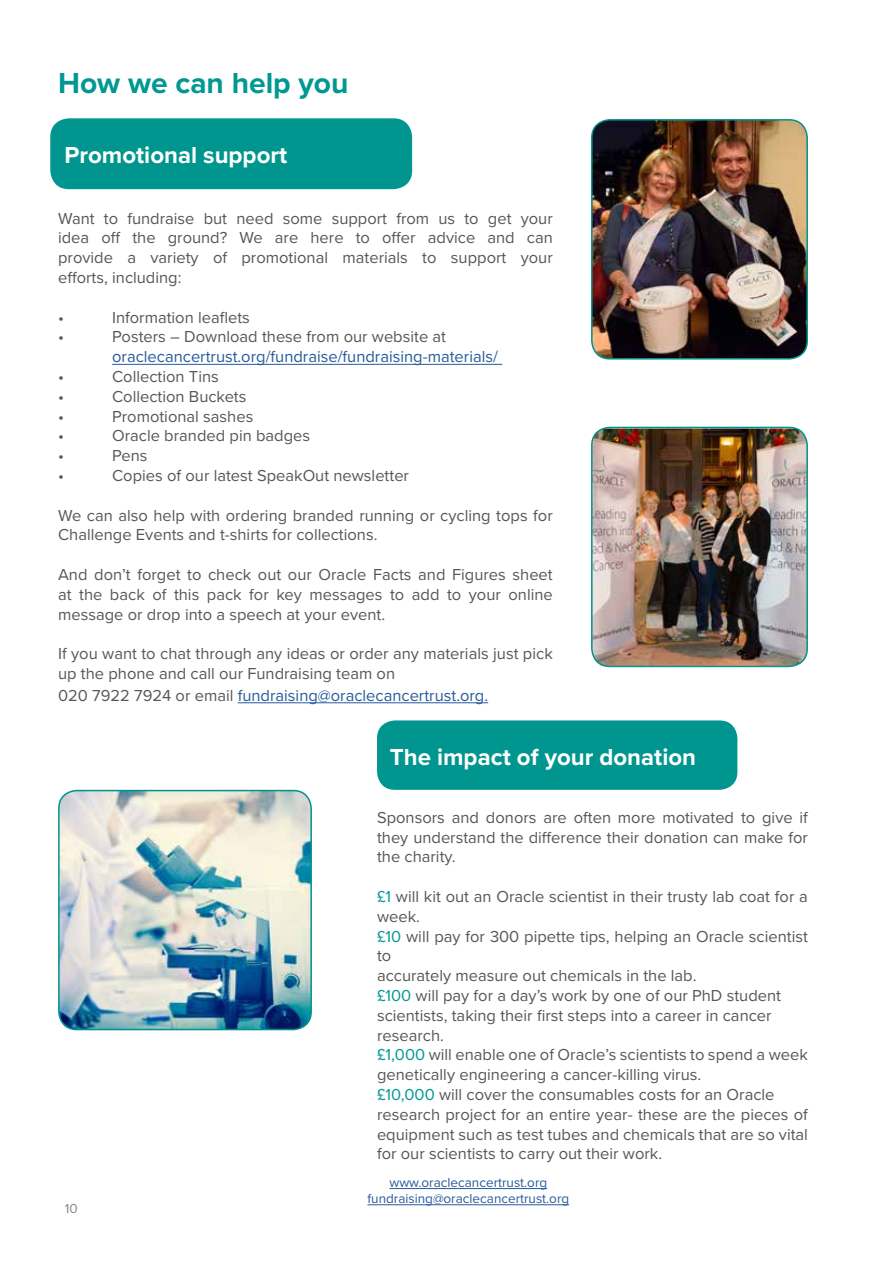
<style>
.page{position:relative;width:893px;height:1263px;background:#fff}
.page>*{position:absolute;margin:0;border:0;box-sizing:border-box;transform-origin:0 0}
.t1{font:700 30px "Proxima Nova";color:#009892}
.t2{font:700 24px "Proxima Nova";color:#fff}
.t3{font:16.5px/19.8px "Proxima Nova";color:#575756;text-align:justify}
.t4{font:16.5px "Proxima Nova";color:#275b9b}
.t5{font:13.5px/16.2px "Proxima Nova";color:#275b9b;text-align:center}
.t6{font:13.5px "Proxima Nova";color:#878787}
.s1{color:#575756}
.s2{color:#009892}
</style>
<div class="page">
<hr style="left:389px;top:1188px;width:158px;height:1px;background:#275b9b">
<hr style="left:367px;top:1204px;width:202px;height:1px;background:#275b9b">
<hr style="left:112px;top:364px;width:390px;height:1px;background:#275b9b">
<hr style="left:238px;top:702px;width:250px;height:1px;background:#275b9b">
<img style="left:59px;top:790px;width:252px;height:239px">
<div style="left:58px;top:790px;width:254px;height:240px;border:2px solid #00928c;border-radius:18px"></div>
<img style="left:592px;top:120px;width:215px;height:237px">
<div style="left:591px;top:119px;width:217px;height:241px;border:2px solid #00928c;border-radius:18px"></div>
<img style="left:592px;top:428px;width:215px;height:238px">
<div style="left:591px;top:427px;width:217px;height:240px;border:2px solid #00928c;border-radius:18px"></div>
<div style="left:51px;top:119px;width:360px;height:69px;background:#00968f;border-radius:18px"></div>
<div style="left:50px;top:118px;width:362px;height:71px;border:2px solid #009892;border-radius:18px"></div>
<div style="left:377px;top:720px;width:360px;height:70px;background:#00968f;border-radius:18px"></div>
<h1 class="t1" style="left:58px;top:61px;width:292px">How we can help you</h1>
<h2 class="t2" style="left:65px;top:137px;width:224px">Promotional support</h2>
<p class="t3" style="left:58px;top:207px;width:496px">Want to fundraise but need some support from us to get your idea off the ground? We are here to offer advice and can provide a variety of promotional materials to support your efforts, including:</p>
<p class="t3" style="left:58px;top:306px;width:7px">•</p>
<p class="t3" style="left:112px;top:306px;width:139px">Information leaflets</p>
<p class="t3" style="left:58px;top:326px;width:7px">•</p>
<p class="t3" style="left:112px;top:326px;width:335px">Posters – Download these from our website at</p>
<p class="t4" style="left:112px;top:344px;width:387px">oraclecancertrust.org/fundraise/fundraising-materials/</p>
<p class="t3" style="left:58px;top:366px;width:7px">•</p>
<p class="t3" style="left:112px;top:366px;width:108px">Collection Tins</p>
<p class="t3" style="left:58px;top:386px;width:7px">•</p>
<p class="t3" style="left:112px;top:386px;width:136px">Collection Buckets</p>
<p class="t3" style="left:58px;top:405px;width:7px">•</p>
<p class="t3" style="left:112px;top:405px;width:143px">Promotional sashes</p>
<p class="t3" style="left:58px;top:425px;width:7px">•</p>
<p class="t3" style="left:112px;top:425px;width:200px">Oracle branded pin badges</p>
<p class="t3" style="left:58px;top:445px;width:7px">•</p>
<p class="t3" style="left:112px;top:445px;width:37px">Pens</p>
<p class="t3" style="left:58px;top:465px;width:7px">•</p>
<p class="t3" style="left:112px;top:465px;width:298px">Copies of our latest SpeakOut newsletter</p>
<p class="t3" style="left:58px;top:504px;width:496px">We can also help with ordering branded running or cycling tops for<br>Challenge Events and t-shirts for collections.</p>
<p class="t3" style="left:58px;top:564px;width:496px">And don’t forget to check out our Oracle Facts and Figures sheet at the back of this pack for key messages to add to your online message or drop into a speech at your event.</p>
<p class="t3" style="left:58px;top:643px;width:496px">If you want to chat through any ideas or order any materials just pick up the phone and call our Fundraising team on</p>
<p class="t4" style="left:58px;top:683px;width:432px"><span class="s1">020 7922 7924 or email</span> fundraising@oraclecancertrust.org.</p>
<h2 class="t2" style="left:390px;top:739px;width:308px">The impact of your donation</h2>
<p class="t6" style="left:65px;top:1199px;width:14px">10</p>
<p class="t3" style="left:377px;top:806px;width:432px">Sponsors and donors are often more motivated to give if they understand the difference their donation can make for the charity.</p>
<p class="t3" style="left:377px;top:886px;width:432px;text-align:left"><span class="s2">£1</span> will kit out an Oracle scientist in their trusty lab coat for a week.<br><span class="s2">£10</span> will pay for 300 pipette tips, helping an Oracle scientist to<br>accurately measure out chemicals in the lab.<br><span class="s2">£100</span> will pay for a day’s work by one of our PhD student scientists, taking their first steps into a career in cancer research.<br><span class="s2">£1,000</span> will enable one of Oracle’s scientists to spend a week genetically engineering a cancer-killing virus.<br><span class="s2">£10,000</span> will cover the consumables costs for an Oracle research project for an entire year- these are the pieces of equipment such as test tubes and chemicals that are so vital for our scientists to carry out their work.</p>
<p class="t5" style="left:367px;top:1173px;width:203px">www.oraclecancertrust.org fundraising@oraclecancertrust.org</p>
</div>
